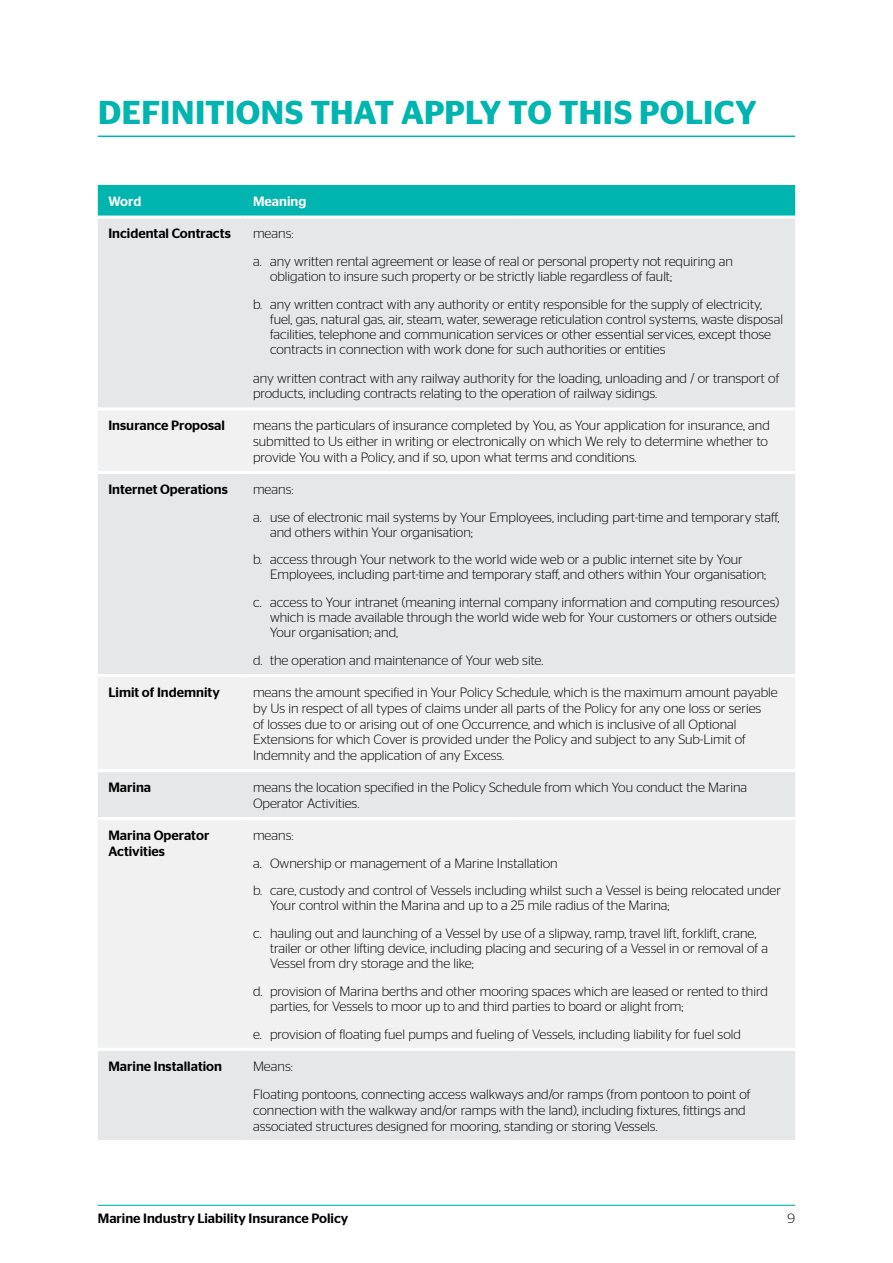
<style>
.page{position:relative;width:893px;height:1263px;background:#fff}
.page>*{position:absolute;margin:0;border:0;box-sizing:border-box;transform-origin:0 0}
.t1{font:600 33px "Stag Sans";letter-spacing:.01em;color:#00b5af}
.t2{font:300 13.5px/15.8px "Stag Sans";color:#000}
.t3{font:500 13.5px/15.8px "Stag Sans";color:#000}
.t4{font:500 13.5px "Stag Sans";color:#fff}
</style>
<div class="page">
<hr style="left:98px;top:1205px;width:697px;height:1px;background:#00b5af">
<hr style="left:98px;top:136px;width:697px;height:1px;background:#00b5af">
<div style="left:98px;top:185px;width:697px;height:31px;background:#00b5af"></div>
<div style="left:98px;top:219px;width:697px;height:921px;background:#e6e7e8"></div>
<svg style="left:98px;top:410px;width:697px;height:638px;fill:#f1f1f2"></svg>
<hr style="left:98px;top:407px;width:144px;height:3px;background:#fff">
<hr style="left:242px;top:407px;width:277px;height:3px;background:#fff">
<hr style="left:519px;top:407px;width:276px;height:3px;background:#fff">
<hr style="left:98px;top:471px;width:144px;height:3px;background:#fff">
<hr style="left:242px;top:471px;width:277px;height:3px;background:#fff">
<hr style="left:519px;top:471px;width:276px;height:3px;background:#fff">
<hr style="left:98px;top:674px;width:144px;height:3px;background:#fff">
<hr style="left:242px;top:674px;width:277px;height:3px;background:#fff">
<hr style="left:519px;top:674px;width:276px;height:3px;background:#fff">
<hr style="left:98px;top:1048px;width:144px;height:3px;background:#fff">
<hr style="left:242px;top:1048px;width:277px;height:3px;background:#fff">
<hr style="left:519px;top:1048px;width:276px;height:3px;background:#fff">
<hr style="left:98px;top:769px;width:144px;height:3px;background:#fff">
<hr style="left:242px;top:769px;width:277px;height:3px;background:#fff">
<hr style="left:519px;top:769px;width:276px;height:3px;background:#fff">
<hr style="left:98px;top:817px;width:144px;height:3px;background:#fff">
<hr style="left:242px;top:817px;width:277px;height:3px;background:#fff">
<hr style="left:519px;top:817px;width:276px;height:3px;background:#fff">
<h1 class="t1" style="left:98px;top:93px;width:660px">DEFINITIONS THAT APPLY TO THIS POLICY</h1>
<p class="t4" style="left:108px;top:194px;width:34px">Word</p>
<p class="t4" style="left:253px;top:194px;width:55px">Meaning</p>
<p class="t3" style="left:108px;top:226px;width:124px">Incidental Contracts</p>
<p class="t2" style="left:253px;top:220px;width:481px;line-height:27.8px">means:<br>a. any written rental agreement or lease of real or personal property not requiring an</p>
<p class="t2" style="left:253px;top:262px;width:510px;line-height:27.8px;text-indent:17px">obligation to insure such property or be strictly liable regardless of fault;<br>b. any written contract with any authority or entity responsible for the supply of electricity,</p>
<p class="t2" style="left:270px;top:312px;width:514px;line-height:15px">fuel, gas, natural gas, air, steam, water, sewerage reticulation control systems, waste disposal facilities, telephone and communication services or other essential services, except those contracts in connection with work done for such authorities or entities</p>
<p class="t2" style="left:253px;top:370px;width:528px">any written contract with any railway authority for the loading, unloading and / or transport of products, including contracts relating to the operation of railway sidings.</p>
<p class="t3" style="left:108px;top:418px;width:118px">Insurance Proposal</p>
<p class="t2" style="left:253px;top:418px;width:518px">means the particulars of insurance completed by You, as Your application for insurance, and submitted to Us either in writing or electronically on which We rely to determine whether to provide You with a Policy, and if so, upon what terms and conditions.</p>
<p class="t3" style="left:108px;top:481px;width:121px">Internet Operations</p>
<p class="t2" style="left:253px;top:475px;width:528px;line-height:27.8px">means:<br>a. use of electronic mail systems by Your Employees, including part-time and temporary staff,</p>
<p class="t2" style="left:253px;top:518px;width:491px;line-height:27.8px;text-indent:17px">and others within Your organisation;<br>b. access through Your network to the world wide web or a public internet site by Your</p>
<p class="t2" style="left:253px;top:561px;width:528px;line-height:27.8px;text-align:center">Employees, including part-time and temporary staff, and others within Your organisation;<br>c. access to Your intranet (meaning internal company information and computing resources)</p>
<p class="t2" style="left:270px;top:610px;width:508px;line-height:15px">which is made available through the world wide web for Your customers or others outside<br>Your organisation; and,</p>
<p class="t2" style="left:253px;top:652px;width:292px">d. the operation and maintenance of Your web site.</p>
<p class="t3" style="left:108px;top:684px;width:113px">Limit of Indemnity</p>
<p class="t2" style="left:253px;top:684px;width:526px">means the amount specified in Your Policy Schedule, which is the maximum amount payable by Us in respect of all types of claims under all parts of the Policy for any one loss or series<br>of losses due to or arising out of one Occurrence, and which is inclusive of all Optional Extensions for which Cover is provided under the Policy and subject to any Sub-Limit of Indemnity and the application of any Excess.</p>
<p class="t3" style="left:108px;top:779px;width:44px">Marina</p>
<p class="t2" style="left:253px;top:779px;width:496px">means the location specified in the Policy Schedule from which You conduct the Marina<br>Operator Activities.</p>
<p class="t3" style="left:108px;top:827px;width:102px">Marina Operator<br>Activities</p>
<p class="t2" style="left:253px;top:821px;width:530px;line-height:27.8px">means:<br>a. Ownership or management of a Marine Installation<br>b. care, custody and control of Vessels including whilst such a Vessel is being relocated under</p>
<p class="t2" style="left:253px;top:892px;width:505px;line-height:27.8px;text-indent:17px">Your control within the Marina and up to a 25 mile radius of the Marina;<br>c. hauling out and launching of a Vessel by use of a slipway, ramp, travel lift, forklift, crane,</p>
<p class="t2" style="left:270px;top:941px;width:500px;line-height:15px">trailer or other lifting device, including placing and securing of a Vessel in or removal of a<br>Vessel from dry storage and the like;</p>
<p class="t2" style="left:270px;top:983px;width:499px;line-height:15px;text-indent:-17px">d. provision of Marina berths and other mooring spaces which are leased or rented to third parties, for Vessels to moor up to and third parties to board or alight from;</p>
<p class="t2" style="left:253px;top:1026px;width:489px">e. provision of floating fuel pumps and fueling of Vessels, including liability for fuel sold</p>
<p class="t3" style="left:108px;top:1058px;width:115px">Marine Installation</p>
<p class="t2" style="left:253px;top:1052px;width:499px;line-height:28.5px">Means:<br>Floating pontoons, connecting access walkways and/or ramps (from pontoon to point of</p>
<p class="t2" style="left:253px;top:1102px;width:494px">connection with the walkway and/or ramps with the land), including fixtures, fittings and associated structures designed for mooring, standing or storing Vessels.</p>
<p class="t3" style="left:98px;top:1210px;width:252px">Marine Industry Liability Insurance Policy</p>
<p class="t2" style="left:787px;top:1210px;width:9px">9</p>
</div>
